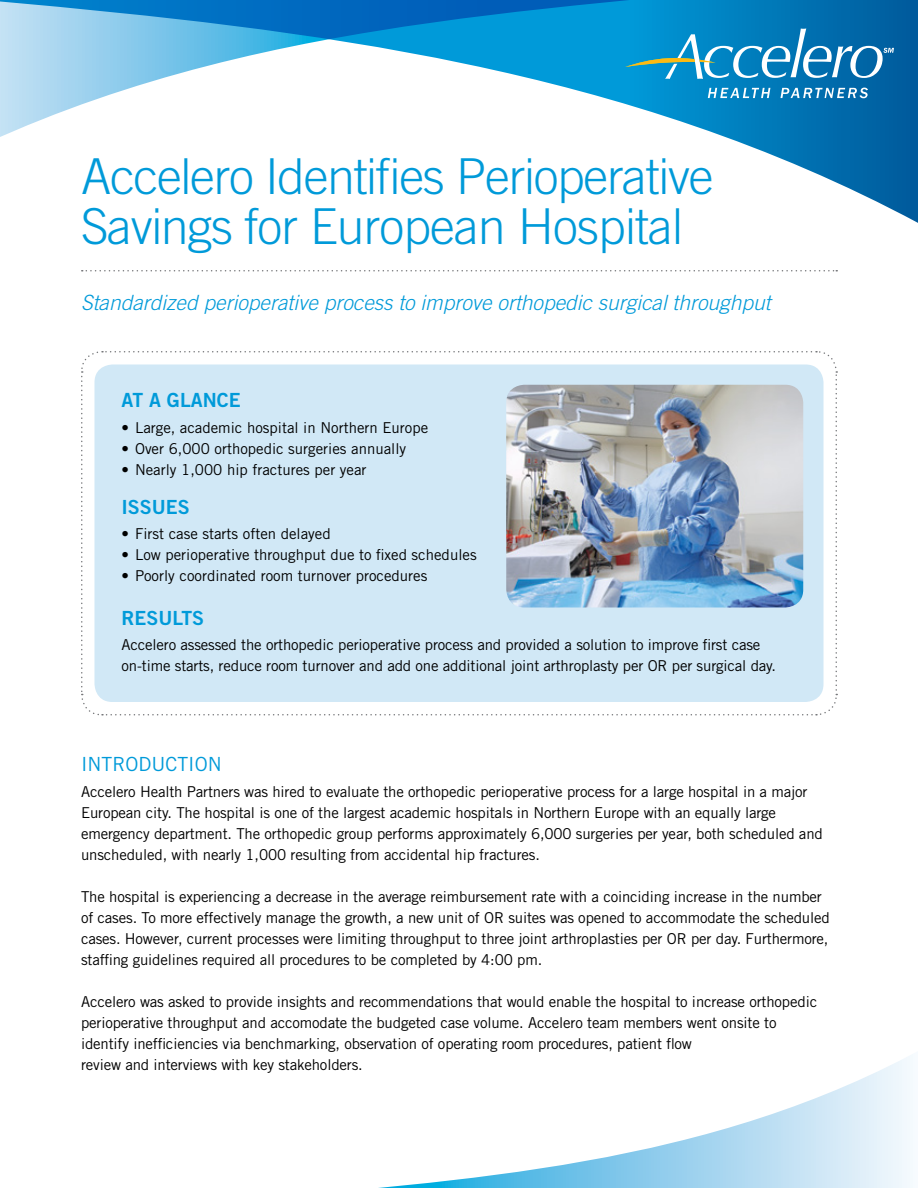
<style>
.page{position:relative;width:918px;height:1188px;background:#fff}
.page>*{position:absolute;margin:0;border:0;box-sizing:border-box;transform-origin:0 0}
.t1{font:300 49.5px/49.5px "Trade Gothic";letter-spacing:-.025em;color:#009ad9}
.t2{font:italic 300 21px "Trade Gothic";color:#009ad9}
.t3{font:19.5px "Trade Gothic Bold Two";color:#009ad9}
.t4{font:19.5px "Trade Gothic";color:#009ad9}
.t5{font:15px/21px "Trade Gothic";letter-spacing:-.01em;color:#000}
</style>
<div class="page">
<svg style="left:771px;top:0;width:147px;height:223px"></svg>
<svg style="left:378px;top:1054px;width:535px;height:134px"></svg>
<svg style="left:0;top:0;width:771px;height:155px"></svg>
<svg style="left:81px;top:351px;width:757px;height:365px"></svg>
<div style="left:94px;top:364px;width:730px;height:338px;background:#d1e8f6;border-radius:18px"></div>
<img style="left:506px;top:385px;width:297px;height:223px">
<svg style="left:82px;top:270px;width:755px;height:2px"></svg>
<svg style="left:708px;top:88px;width:62px;height:10px"></svg>
<svg style="left:781px;top:88px;width:87px;height:10px"></svg>
<svg style="left:625px;top:29px;width:269px;height:50px;background:#2e92c3"></svg>
<h1 class="t1" style="left:81px;top:151px;width:634px">Accelero Identifies Perioperative<br>Savings for European Hospital</h1>
<h2 class="t2" style="left:81px;top:290px;width:691px">Standardized perioperative process to improve orthopedic surgical throughput</h2>
<h3 class="t3" style="left:122px;top:388px;width:121px">AT A GLANCE</h3>
<p class="t5" style="left:122px;top:417px;width:308px">• Large, academic hospital in Northern Europe</p>
<p class="t5" style="left:122px;top:438px;width:286px">• Over 6,000 orthopedic surgeries annually</p>
<p class="t5" style="left:122px;top:459px;width:247px">• Nearly 1,000 hip fractures per year</p>
<h3 class="t3" style="left:122px;top:495px;width:70px">ISSUES</h3>
<p class="t5" style="left:122px;top:523px;width:211px">• First case starts often delayed</p>
<p class="t5" style="left:122px;top:544px;width:357px">• Low perioperative throughput due to fixed schedules</p>
<p class="t5" style="left:122px;top:565px;width:307px">• Poorly coordinated room turnover procedures</p>
<h3 class="t3" style="left:122px;top:606px;width:84px">RESULTS</h3>
<p class="t5" style="left:122px;top:634px;width:656px">Accelero assessed the orthopedic perioperative process and provided a solution to improve first case on-time starts, reduce room turnover and add one additional joint arthroplasty per OR per surgical day.</p>
<h3 class="t4" style="left:81px;top:752px;width:142px">INTRODUCTION</h3>
<p class="t5" style="left:81px;top:781px;width:743px">Accelero Health Partners was hired to evaluate the orthopedic perioperative process for a large hospital in a major European city. The hospital is one of the largest academic hospitals in Northern Europe with an equally large emergency department. The orthopedic group performs approximately 6,000 surgeries per year, both scheduled and unscheduled, with nearly 1,000 resulting from accidental hip fractures.</p>
<p class="t5" style="left:81px;top:886px;width:750px">The hospital is experiencing a decrease in the average reimbursement rate with a coinciding increase in the number of cases. To more effectively manage the growth, a new unit of OR suites was opened to accommodate the scheduled cases. However, current processes were limiting throughput to three joint arthroplasties per OR per day. Furthermore, staffing guidelines required all procedures to be completed by 4:00 pm.</p>
<p class="t5" style="left:81px;top:991px;width:738px">Accelero was asked to provide insights and recommendations that would enable the hospital to increase orthopedic perioperative throughput and accomodate the budgeted case volume. Accelero team members went onsite to identify inefficiencies via benchmarking, observation of operating room procedures, patient flow<br>review and interviews with key stakeholders.</p>
</div>
